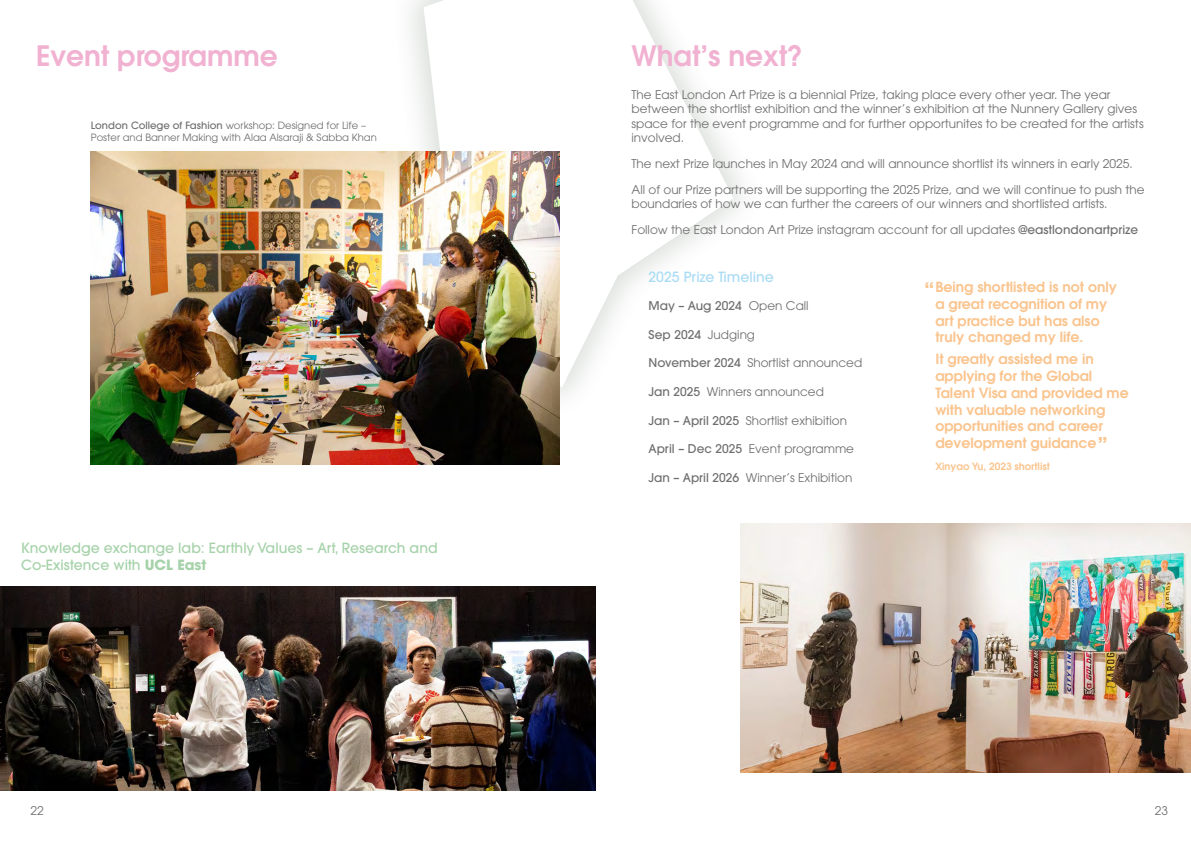
<style>
.page{position:relative;width:1191px;height:842px;background:#fff}
.page>*{position:absolute;margin:0;border:0;box-sizing:border-box;transform-origin:0 0}
.t1{font:600 28px "ITC Avant Garde Pro";color:#f1b1d1}
.t2{font:600 21.6px "ITC Avant Garde Pro";color:#fac48e}
.t3{font:600 14px/16.8px "ITC Avant Garde Pro";color:#fac48e}
.t4{font:500 14px/16.8px "ITC Avant Garde Pro";color:#a6d2a9}
.t5{font:500 14px "ITC Avant Garde Pro";color:#aadcf5}
.t6{font:12px/14.4px "ITC Avant Garde Pro";color:#706f6f}
.t7{font:500 12px "ITC Avant Garde Pro";color:#706f6f}
.t8{font:10px/12px "ITC Avant Garde Pro";color:#706f6f}
.t9{font:600 10px "ITC Avant Garde Pro";color:#fac48e}
.s1{font-weight:500}
.s2{font-weight:400}
.s3{font-weight:700}
</style>
<div class="page">
<svg style="left:368px;top:0;width:375px;height:439px"></svg>
<svg style="left:423px;top:0;width:310px;height:387px"></svg>
<img style="left:0;top:587px;width:595px;height:204px">
<img style="left:91px;top:152px;width:468px;height:312px">
<img style="left:740px;top:524px;width:451px;height:249px">
<h1 class="t1" style="left:36px;top:37px;width:243px">Event programme</h1>
<h1 class="t1" style="left:631px;top:37px;width:173px">What’s next?</h1>
<p class="t6" style="left:631px;top:87px;width:514px">The East London Art Prize is a biennial Prize, taking place every other year. The year between the shortlist exhibition and the winner’s exhibition at the Nunnery Gallery gives space for the event programme and for further opportunites to be created for the artists involved.</p>
<p class="t6" style="left:631px;top:150px;width:515px;line-height:25.7px">The next Prize launches in May 2024 and will announce shortlist its winners in early 2025.<br>All of our Prize partners will be supporting the 2025 Prize, and we will continue to push the</p>
<p class="t6" style="left:631px;top:191px;width:508px;line-height:25.7px">boundaries of how we can further the careers of our winners and shortlisted artists.<br>Follow the East London Art Prize instagram account for all updates <span class="s1">@eastlondonartprize</span></p>
<p class="t5" style="left:648px;top:268px;width:127px">2025 Prize Timeline</p>
<p class="t7" style="left:648px;top:298px;width:162px">May – Aug 2024 <span class="s2">Open Call</span></p>
<p class="t7" style="left:648px;top:327px;width:108px">Sep 2024 <span class="s2">Judging</span></p>
<p class="t6" style="left:648px;top:356px;width:215px"><span class="s1">November 2024</span> Shortlist announced</p>
<p class="t6" style="left:648px;top:384px;width:177px"><span class="s1">Jan 2025</span> Winners announced</p>
<p class="t6" style="left:648px;top:413px;width:200px"><span class="s1">Jan – April 2025</span> Shortlist exhibition</p>
<p class="t6" style="left:648px;top:441px;width:207px"><span class="s1">April – Dec 2025</span> Event programme</p>
<p class="t6" style="left:648px;top:470px;width:205px"><span class="s1">Jan – April 2026</span> Winner’s Exhibition</p>
<p class="t8" style="left:91px;top:119px;width:287px"><span class="s1">London College of Fashion</span> workshop: Designed for Life –<br>Poster and Banner Making with Alaa Alsaraji &amp; Sabba Khan</p>
<h2 class="t2" style="left:924px;top:276px;width:12px">“</h2>
<p class="t3" style="left:935px;top:278px;width:183px">Being shortlisted is not only a great recognition of my art practice but has also truly changed my life.</p>
<p class="t3" style="left:935px;top:351px;width:195px">It greatly assisted me in applying for the Global<br>Talent Visa and provided me with valuable networking opportunities and career development guidance</p>
<p class="t9" style="left:935px;top:460px;width:116px">Xinyao Yu, 2023 shortlist</p>
<h2 class="t2" style="left:1097px;top:431px;width:12px">”</h2>
<p class="t4" style="left:21px;top:540px;width:418px">Knowledge exchange lab: Earthly Values – Art, Research and<br>Co-Existence with <span class="s3">UCL East</span></p>
<p class="t6" style="left:30px;top:804px;width:15px">22</p>
<p class="t6" style="left:1155px;top:803px;width:15px">23</p>
</div>
